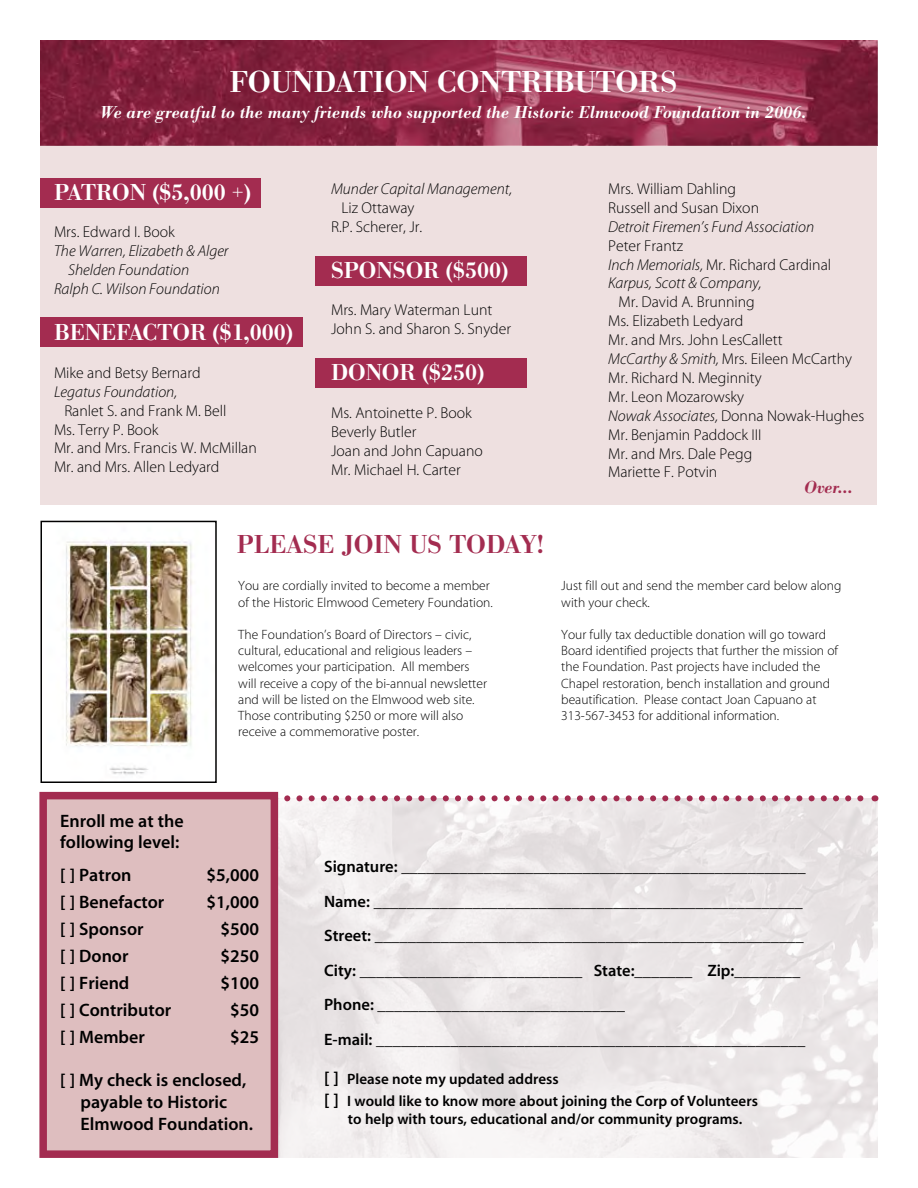
<style>
.page{position:relative;width:918px;height:1188px;background:#fff}
.page>*{position:absolute;margin:0;border:0;box-sizing:border-box;transform-origin:0 0}
.t1{font:600 31.5px "Bodoni Antiqua T";color:#fff}
.t2{font:600 27px "Bodoni Antiqua T";color:#a32c50}
.t3{font:600 24px "Bodoni Antiqua T";color:#fff}
.t4{font:18px/21.6px "Myriad MM";color:#000}
.t5{font:italic 600 18px "Bodoni Antiqua T";letter-spacing:.01em;color:#fff}
.t6{font:italic 600 18px "Bodoni Antiqua T";color:#a32c50}
.t7{font:16.5px/34.5px "Myriad MM";color:#000}
.t8{font:15.75px/18.9px "Myriad MM";color:#000}
.t9{font:italic 15.75px/18.9px "Myriad MM";color:#000}
.t10{font:15px/21.6px "Myriad MM";color:#000}
.t11{font:13.5px/16.2px "Myriad MM";color:#000}
.s1{font-style:normal}
.s2{font-style:italic}
.s3{font-size:18px}
</style>
<div class="page">
<div style="left:40px;top:144px;width:838px;height:361px;background:#eee0e0"></div>
<div style="left:315px;top:358px;width:211px;height:30px;background:#a32c50"></div>
<div style="left:315px;top:256px;width:211px;height:30px;background:#a32c50"></div>
<div style="left:40px;top:317px;width:263px;height:30px;background:#a32c50"></div>
<div style="left:40px;top:178px;width:221px;height:30px;background:#a32c50"></div>
<img style="left:278px;top:798px;width:600px;height:359px">
<img style="left:40px;top:40px;width:838px;height:106px">
<svg style="left:278px;top:795px;width:590px;height:6px"></svg>
<div style="left:43px;top:796px;width:231px;height:358px;background:#debebf"></div>
<div style="left:39px;top:792px;width:239px;height:366px;border:8px solid #a32c50"></div>
<img style="left:66px;top:541px;width:127px;height:234px">
<div style="left:40px;top:521px;width:177px;height:262px;border:2px solid #000"></div>
<h1 class="t1" style="left:230px;top:63px;width:449px">FOUNDATION CONTRIBUTORS</h1>
<h3 class="t5" style="left:100px;top:102px;width:708px">We are greatful to the many friends who supported the Historic Elmwood Foundation in 2006.</h3>
<h3 class="t3" style="left:54px;top:178px;width:198px">PATRON ($5,000 +)</h3>
<p class="t8" style="left:54px;top:224px;width:122px">Mrs. Edward I. Book</p>
<p class="t9" style="left:54px;top:242px;width:176px">The Warren, Elizabeth &amp; Alger</p>
<p class="t9" style="left:68px;top:261px;width:122px">Shelden Foundation</p>
<p class="t9" style="left:54px;top:280px;width:167px">Ralph C. Wilson Foundation</p>
<h3 class="t3" style="left:54px;top:318px;width:240px">BENEFACTOR ($1,000)</h3>
<p class="t8" style="left:54px;top:364px;width:148px">Mike and Betsy Bernard</p>
<p class="t9" style="left:54px;top:383px;width:125px">Legatus Foundation,</p>
<p class="t8" style="left:54px;top:402px;width:204px;text-indent:10px">Ranlet S. and Frank M. Bell<br>Ms. Terry P. Book<br>Mr. and Mrs. Francis W. McMillan<br>Mr. and Mrs. Allen Ledyard</p>
<p class="t9" style="left:331px;top:180px;width:183px">Munder Capital Management,</p>
<p class="t8" style="left:331px;top:199px;width:93px;text-align:center">Liz Ottaway<br>R.P. Scherer, Jr.</p>
<h3 class="t3" style="left:331px;top:256px;width:179px">SPONSOR ($500)</h3>
<p class="t8" style="left:331px;top:302px;width:182px">Mrs. Mary Waterman Lunt<br>John S. and Sharon S. Snyder</p>
<h3 class="t3" style="left:331px;top:358px;width:155px">DONOR ($250)</h3>
<p class="t8" style="left:331px;top:404px;width:153px">Ms. Antoinette P. Book<br>Beverly Butler<br>Joan and John Capuano<br>Mr. Michael H. Carter</p>
<h2 class="t2" style="left:237px;top:528px;width:309px">PLEASE JOIN US TODAY!</h2>
<p class="t11" style="left:238px;top:578px;width:256px">You are cordially invited to become a member of the Historic Elmwood Cemetery Foundation.</p>
<p class="t11" style="left:238px;top:627px;width:250px">The Foundation’s Board of Directors – civic, cultural, educational and religious leaders – welcomes your participation. All members will receive a copy of the bi-annual newsletter and will be listed on the Elmwood web site.<br>Those contributing $250 or more will also receive a commemorative poster.</p>
<p class="t8" style="left:608px;top:180px;width:152px">Mrs. William Dahling<br>Russell and Susan Dixon</p>
<p class="t9" style="left:608px;top:218px;width:207px">Detroit Firemen’s Fund Association</p>
<p class="t9" style="left:608px;top:237px;width:224px"><span class="s1">Peter Frantz<br></span>Inch Memorials, <span class="s1">Mr. Richard Cardinal<br></span>Karpus, Scott &amp; Company,</p>
<p class="t8" style="left:608px;top:293px;width:258px;text-indent:10px">Mr. David A. Brunning<br>Ms. Elizabeth Ledyard<br>Mr. and Mrs. John LesCallett<br><span class="s2">McCarthy &amp; Smith,</span> Mrs. Eileen McCarthy<br>Mr. Richard N. Meginnity<br>Mr. Leon Mozarowsky<br><span class="s2">Nowak Associates,</span> Donna Nowak-Hughes<br>Mr. Benjamin Paddock III<br>Mr. and Mrs. Dale Pegg<br>Mariette F. Potvin</p>
<h3 class="t6" style="left:804px;top:477px;width:50px">Over...</h3>
<p class="t11" style="left:561px;top:578px;width:282px">Just fill out and send the member card below along with your check.</p>
<p class="t11" style="left:561px;top:627px;width:278px">Your fully tax deductible donation will go toward Board identified projects that further the mission of the Foundation. Past projects have included the Chapel restoration, bench installation and ground beautification. Please contact Joan Capuano at 313-567-3453 for additional information.</p>
<h3 class="t4" style="left:60px;top:811px;width:125px">Enroll me at the following level:</h3>
<h3 class="t4" style="left:60px;top:865px;width:73px">[ ] Patron</h3>
<h3 class="t4" style="left:207px;top:865px;width:54px">$5,000</h3>
<h3 class="t4" style="left:60px;top:892px;width:106px">[ ] Benefactor</h3>
<h3 class="t4" style="left:207px;top:892px;width:54px">$1,000</h3>
<h3 class="t4" style="left:60px;top:919px;width:85px">[ ] Sponsor</h3>
<h3 class="t4" style="left:221px;top:919px;width:40px">$500</h3>
<h3 class="t4" style="left:60px;top:946px;width:70px">[ ] Donor</h3>
<h3 class="t4" style="left:221px;top:946px;width:40px">$250</h3>
<h3 class="t4" style="left:60px;top:973px;width:71px">[ ] Friend</h3>
<h3 class="t4" style="left:221px;top:973px;width:40px">$100</h3>
<h3 class="t4" style="left:60px;top:1000px;width:113px">[ ] Contributor</h3>
<h3 class="t4" style="left:230px;top:1000px;width:30px">$50</h3>
<h3 class="t4" style="left:60px;top:1027px;width:86px">[ ] Member</h3>
<h3 class="t4" style="left:230px;top:1027px;width:30px">$25</h3>
<h3 class="t4" style="left:81px;top:1070px;width:174px;text-indent:-20px">[ ] My check is enclosed, payable to Historic<br>Elmwood Foundation.</h3>
<p class="t7" style="left:324px;top:850px;width:483px">Signature: _________________________________________________ Name: ____________________________________________________ Street: ____________________________________________________ City: ___________________________ State:_______ Zip:________ Phone: ______________________________<br>E-mail: ____________________________________________________</p>
<p class="t10" style="left:324px;top:1069px;width:435px"><span class="s3">[ ]</span> Please note my updated address<br><span class="s3">[ ]</span> I would like to know more about joining the Corp of Volunteers</p>
<p class="t10" style="left:348px;top:1109px;width:396px">to help with tours, educational and/or community programs.</p>
</div>
